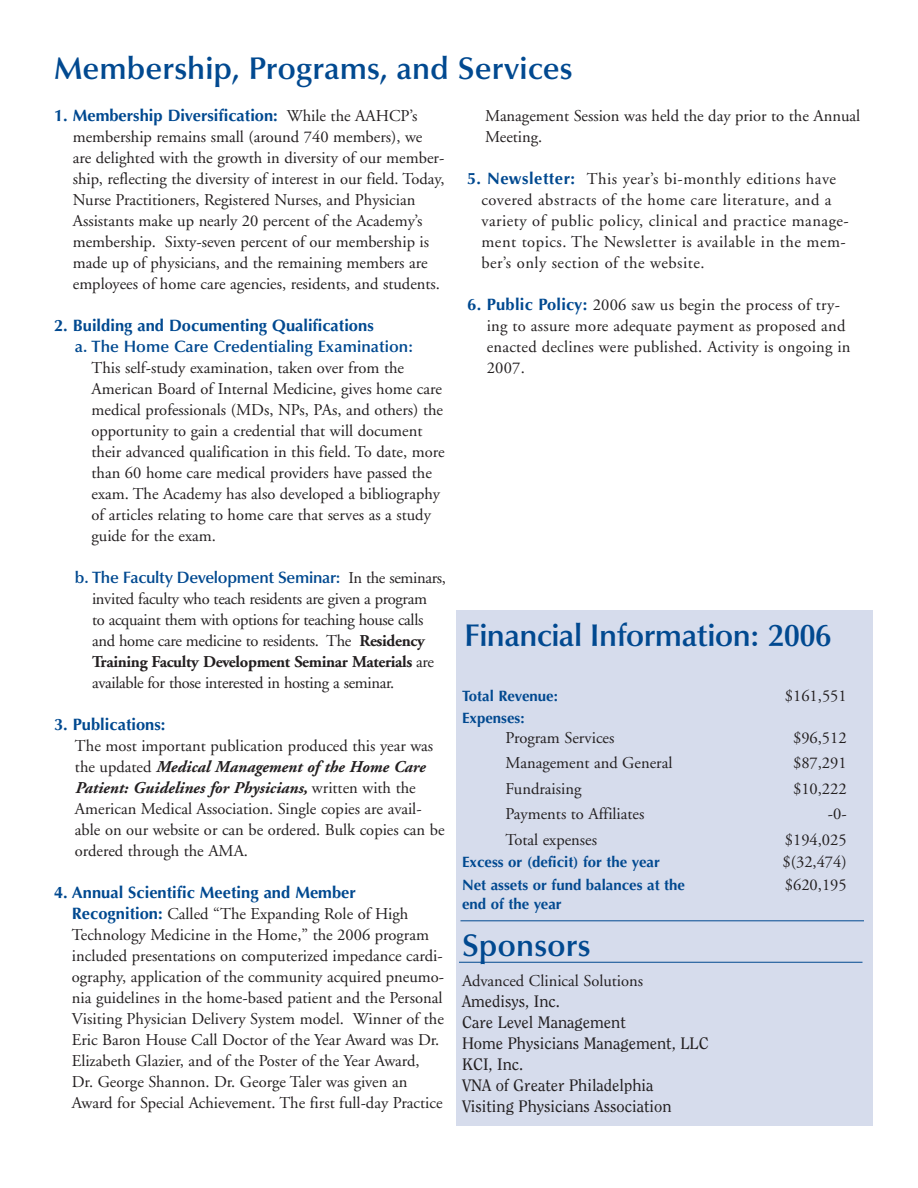
<style>
.page{position:relative;width:918px;height:1188px;background:#fff}
.page>*{position:absolute;margin:0;border:0;box-sizing:border-box;transform-origin:0 0}
.t1{font:600 31.5px "Optima";color:#014990}
.t2{font:600 31.5px "Optima";letter-spacing:-.02em;color:#014990}
.t3{font:16.5px/21px "Adobe Garamond";color:#231f20}
.t4{font:16.5px/21px "Adobe Garamond";letter-spacing:-.02em;color:#231f20}
.t5{font:16.5px/21px "Adobe Garamond";letter-spacing:.03em;color:#231f20}
.t6{font:700 16.5px "Optima";color:#014990}
.t7{font:16.5px/21px "Clearface";color:#231f20}
.t8{font:600 16.5px "Optima";letter-spacing:-.02em;color:#014990}
.t9{font:600 16.5px "Optima";color:#014990}
.t10{font:700 15px "Optima";color:#014990}
.s1{font-family:"Adobe Garamond";font-weight:400;color:#231f20}
.s2{font-weight:700}
.s3{font-weight:700;font-style:italic}
.s4{font-family:"Optima";font-weight:700;color:#014990}
</style>
<div class="page">
<div style="left:456px;top:610px;width:416px;height:516px;background:#d6dcec"></div>
<hr style="left:459px;top:962px;width:403px;height:1px;background:#014990">
<hr style="left:460px;top:920px;width:404px;height:1px;background:#014990">
<h1 class="t1" style="left:54px;top:50px;width:520px">Membership, Programs, and Services</h1>
<p class="t6" style="left:54px;top:106px;width:365px">1. Membership Diversification: <span class="s1">While the AAHCP’s</span></p>
<p class="t3" style="left:73px;top:127px;width:373px">membership remains small (around 740 members), we are delighted with the growth in diversity of our member&shy;ship, reflecting the diversity of interest in our field. Today, Nurse Practitioners, Registered Nurses, and Physician Assistants make up nearly 20 percent of the Academy’s membership. Sixty-seven percent of our membership is made up of physicians, and the remaining members are employees of home care agencies, residents, and students.</p>
<p class="t6" style="left:54px;top:316px;width:321px">2. Building and Documenting Qualifications</p>
<p class="t9" style="left:75px;top:337px;width:340px">a. The Home Care Credentialing Examination:</p>
<p class="t3" style="left:92px;top:358px;width:355px">This self-study examination, taken over from the American Board of Internal Medicine, gives home care medical professionals (MDs, NPs, PAs, and others) the opportunity to gain a credential that will document their advanced qualification in this field. To date, more than 60 home care medical providers have passed the exam. The Academy has also developed a bibliography of articles relating to home care that serves as a study guide for the exam.</p>
<p class="t8" style="left:75px;top:568px;width:373px">b. The Faculty Development Seminar: <span class="s1">In the seminars,</span></p>
<p class="t4" style="left:92px;top:589px;width:344px">invited faculty who teach residents are given a program to acquaint them with options for teaching house calls and home care medicine to residents. The <span class="s2">Residency Training Faculty Development Seminar Materials</span> are available for those interested in hosting a seminar.</p>
<p class="t6" style="left:54px;top:715px;width:113px">3. Publications:</p>
<p class="t3" style="left:75px;top:736px;width:371px">The most important publication produced this year was the updated <span class="s3">Medical Management of the Home Care Patient: Guidelines for Physicians,</span> written with the American Medical Association. Single copies are avail&shy;able on our website or can be ordered. Bulk copies can be ordered through the AMA.</p>
<p class="t6" style="left:54px;top:883px;width:303px">4. Annual Scientific Meeting and Member</p>
<p class="t3" style="left:72px;top:904px;width:374px"><span class="s4">Recognition:</span> Called “The Expanding Role of High Technology Medicine in the Home,” the 2006 program included presentations on computerized impedance cardi&shy;ography, application of the community acquired pneumo&shy;nia guidelines in the home-based patient and the Personal Visiting Physician Delivery System model. Winner of the Eric Baron House Call Doctor of the Year Award was Dr.<br>Elizabeth Glazier, and of the Poster of the Year Award, Dr. George Shannon. Dr. George Taler was given an Award for Special Achievement. The first full-day Practice</p>
<p class="t3" style="left:485px;top:106px;width:377px">Management Session was held the day prior to the Annual<br>Meeting.</p>
<p class="t5" style="left:482px;top:169px;width:369px;text-indent:-14px"><span class="s4">5. Newsletter:</span> This year’s bi-monthly editions have covered abstracts of the home care literature, and a variety of public policy, clinical and practice manage&shy;ment topics. The Newsletter is available in the mem&shy;ber’s only section of the website.</p>
<p class="t3" style="left:487px;top:295px;width:365px;text-indent:-20px"><span class="s4">6. Public Policy:</span> 2006 saw us begin the process of try&shy;ing to assure more adequate payment as proposed and enacted declines were published. Activity is ongoing in 2007.</p>
<h1 class="t2" style="left:464px;top:617px;width:369px">Financial Information: 2006</h1>
<p class="t10" style="left:462px;top:687px;width:97px">Total Revenue:</p>
<p class="t3" style="left:785px;top:685px;width:63px">$161,551</p>
<p class="t10" style="left:462px;top:709px;width:64px">Expenses:</p>
<p class="t3" style="left:505px;top:727px;width:110px">Program Services</p>
<p class="t3" style="left:793px;top:727px;width:55px">$96,512</p>
<p class="t3" style="left:505px;top:753px;width:168px">Management and General</p>
<p class="t3" style="left:793px;top:753px;width:55px">$87,291</p>
<p class="t3" style="left:505px;top:778px;width:77px">Fundraising</p>
<p class="t3" style="left:793px;top:778px;width:55px">$10,222</p>
<p class="t3" style="left:505px;top:804px;width:140px">Payments to Affiliates</p>
<p class="t3" style="left:828px;top:804px;width:20px">-0-</p>
<p class="t3" style="left:505px;top:829px;width:93px">Total expenses</p>
<p class="t3" style="left:785px;top:829px;width:63px">$194,025</p>
<p class="t10" style="left:462px;top:853px;width:199px">Excess or (deficit) for the year</p>
<p class="t3" style="left:783px;top:852px;width:66px">$(32,474)</p>
<p class="t10" style="left:462px;top:876px;width:225px">Net assets or fund balances at the</p>
<p class="t3" style="left:785px;top:874px;width:63px">$620,195</p>
<p class="t10" style="left:462px;top:895px;width:101px">end of the year</p>
<h1 class="t1" style="left:462px;top:927px;width:130px">Sponsors</h1>
<p class="t3" style="left:462px;top:970px;width:183px">Advanced Clinical Solutions</p>
<p class="t7" style="left:462px;top:990px;width:248px">Amedisys, Inc.<br>Care Level Management<br>Home Physicians Management, LLC<br>KCI, Inc.<br>VNA of Greater Philadelphia<br>Visiting Physicians Association</p>
</div>
